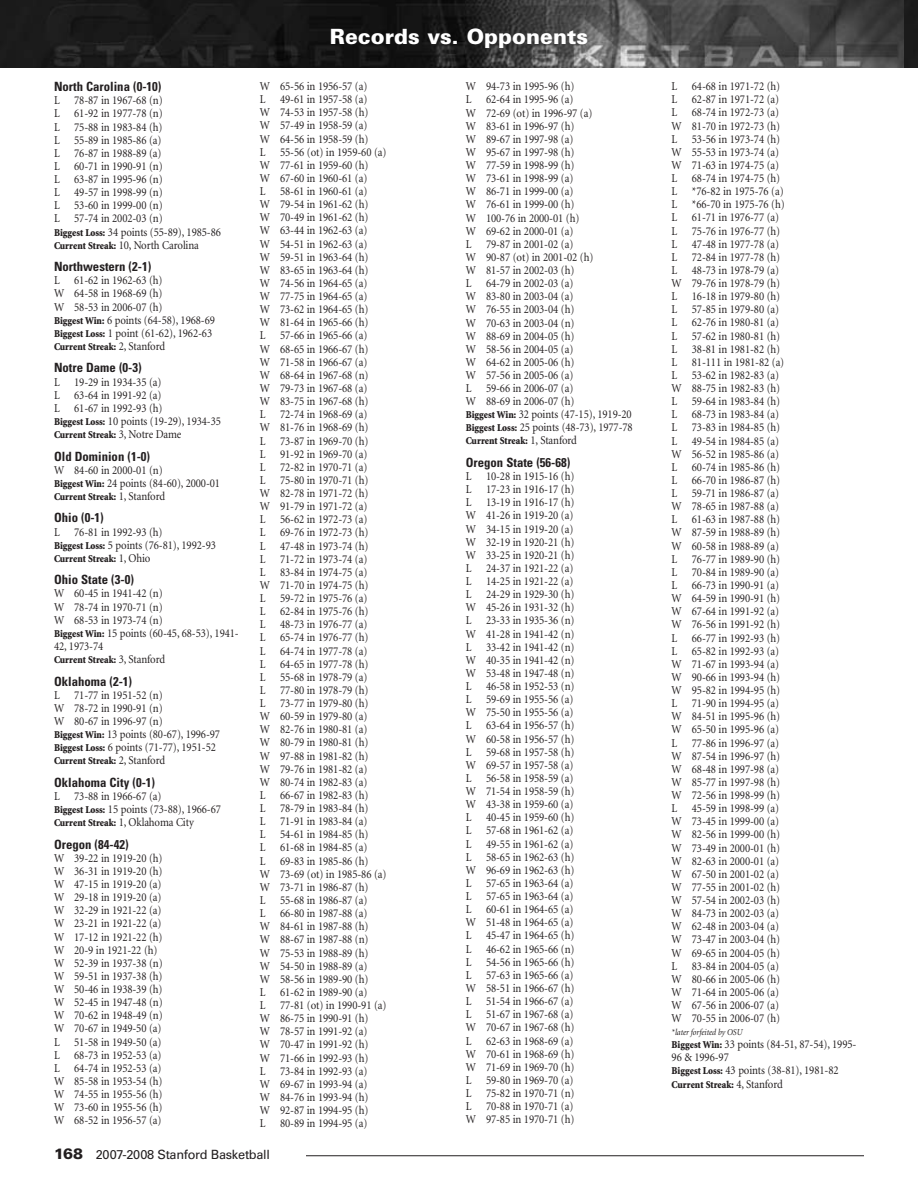
<style>
.page{position:relative;width:918px;height:1188px;background:#fff}
.page>*{position:absolute;margin:0;border:0;box-sizing:border-box;transform-origin:0 0}
.t1{font:900 21px "Univers";color:#fff}
.t2{font:700 condensed 12.75px "Univers";color:#231f20}
.t3{font:12.75px "Univers";letter-spacing:-.025em;color:#231f20}
.t4{font:12px/13.2px "Minion";letter-spacing:-.01em;color:#231f20;scale:.9 1}
.t5{font:900 10.5px "Minion";color:#231f20;scale:.9 1}
.t6{font:italic 9px "Minion";letter-spacing:-.01em;color:#231f20;scale:.9 1}
.s1{font-weight:900;font-size:10.5px}
.s2{font-weight:400;font-size:12px}
.s3{font-weight:900;font-size:15px}
</style>
<div class="page">
<hr style="left:306px;top:1155px;width:558px;height:1px;background:#231f20">
<img style="left:0;top:0;width:904px;height:68px">
<img style="left:904px;top:0;width:14px;height:68px">
<p class="t2" style="left:54px;top:79px;width:109px">North Carolina (0-10)</p>
<p class="t4" style="left:54px;top:94px;width:187px">L 78-87 in 1967-68 (n)<br>L 61-92 in 1977-78 (n)<br>L 75-88 in 1983-84 (h)<br>L 55-89 in 1985-86 (a)<br>L 76-87 in 1988-89 (a)<br>L 60-71 in 1990-91 (n)<br>L 63-87 in 1995-96 (n)<br>L 49-57 in 1998-99 (n)<br>L 53-60 in 1999-00 (n)<br>L 57-74 in 2002-03 (n)<br><span class="s1">Biggest Loss:</span> 34 points (55-89), 1985-86<br><span class="s1">Current Streak:</span> 10, North Carolina</p>
<p class="t2" style="left:54px;top:259px;width:99px">Northwestern (2-1)</p>
<p class="t4" style="left:54px;top:274px;width:180px">L 61-62 in 1962-63 (h)<br>W 64-58 in 1968-69 (h)<br>W 58-53 in 2006-07 (h)<br><span class="s1">Biggest Win:</span> 6 points (64-58), 1968-69<br><span class="s1">Biggest Loss:</span> 1 point (61-62), 1962-63</p>
<p class="t5" style="left:54px;top:341px;width:125px">Current Streak: <span class="s2">2, Stanford</span></p>
<p class="t2" style="left:54px;top:360px;width:89px">Notre Dame (0-3)</p>
<p class="t4" style="left:54px;top:376px;width:187px">L 19-29 in 1934-35 (a)<br>L 63-64 in 1991-92 (a)<br>L 61-67 in 1992-93 (h)<br><span class="s1">Biggest Loss:</span> 10 points (19-29), 1934-35</p>
<p class="t5" style="left:54px;top:429px;width:143px">Current Streak: <span class="s2">3, Notre Dame</span></p>
<p class="t2" style="left:54px;top:448px;width:98px">Old Dominion (1-0)</p>
<p class="t4" style="left:54px;top:464px;width:186px">W 84-60 in 2000-01 (n)<br><span class="s1">Biggest Win:</span> 24 points (84-60), 2000-01</p>
<p class="t5" style="left:54px;top:491px;width:125px">Current Streak: <span class="s2">1, Stanford</span></p>
<p class="t2" style="left:54px;top:510px;width:51px">Ohio (0-1)</p>
<p class="t4" style="left:54px;top:526px;width:181px">L 76-81 in 1992-93 (h)<br><span class="s1">Biggest Loss:</span> 5 points (76-81), 1992-93</p>
<p class="t5" style="left:54px;top:553px;width:109px">Current Streak: <span class="s2">1, Ohio</span></p>
<p class="t2" style="left:54px;top:572px;width:81px">Ohio State (3-0)</p>
<p class="t4" style="left:54px;top:587px;width:207px">W 60-45 in 1941-42 (n)<br>W 78-74 in 1970-71 (n)<br>W 68-53 in 1973-74 (n)<br><span class="s1">Biggest Win:</span> 15 points (60-45, 68-53), 1941-<br>42, 1973-74</p>
<p class="t5" style="left:54px;top:654px;width:125px">Current Streak: <span class="s2">3, Stanford</span></p>
<p class="t2" style="left:54px;top:673px;width:80px">Oklahoma (2-1)</p>
<p class="t4" style="left:54px;top:689px;width:186px">L 71-77 in 1951-52 (n)<br>W 78-72 in 1990-91 (n)<br>W 80-67 in 1996-97 (n)<br><span class="s1">Biggest Win:</span> 13 points (80-67), 1996-97<br><span class="s1">Biggest Loss:</span> 6 points (71-77), 1951-52</p>
<p class="t5" style="left:54px;top:756px;width:125px">Current Streak: <span class="s2">2, Stanford</span></p>
<p class="t2" style="left:54px;top:774px;width:103px">Oklahoma City (0-1)</p>
<p class="t4" style="left:54px;top:790px;width:187px">L 73-88 in 1966-67 (a)<br><span class="s1">Biggest Loss:</span> 15 points (73-88), 1966-67</p>
<p class="t5" style="left:54px;top:817px;width:157px">Current Streak: <span class="s2">1, Oklahoma City</span></p>
<p class="t2" style="left:54px;top:836px;width:76px">Oregon (84-42)</p>
<p class="t4" style="left:54px;top:852px;width:122px">W 39-22 in 1919-20 (h)<br>W 36-31 in 1919-20 (h)<br>W 47-15 in 1919-20 (a)<br>W 29-18 in 1919-20 (a)<br>W 32-29 in 1921-22 (a)<br>W 23-21 in 1921-22 (a)<br>W 17-12 in 1921-22 (h)<br>W 20-9 in 1921-22 (h)<br>W 52-39 in 1937-38 (n)<br>W 59-51 in 1937-38 (h)<br>W 50-46 in 1938-39 (h)<br>W 52-45 in 1947-48 (n)<br>W 70-62 in 1948-49 (n)<br>W 70-67 in 1949-50 (a)<br>L 51-58 in 1949-50 (a)<br>L 68-73 in 1952-53 (a)<br>L 64-74 in 1952-53 (a)<br>W 85-58 in 1953-54 (h)<br>W 74-55 in 1955-56 (h)<br>W 73-60 in 1955-56 (h)<br>W 68-52 in 1956-57 (a)</p>
<h1 class="t1" style="left:330px;top:23px;width:260px">Records vs. Opponents</h1>
<p class="t4" style="left:260px;top:80px;width:142px">W 65-56 in 1956-57 (a)<br>L 49-61 in 1957-58 (a)<br>W 74-53 in 1957-58 (h)<br>W 57-49 in 1958-59 (a)<br>W 64-56 in 1958-59 (h)<br>L 55-56 (ot) in 1959-60 (a)<br>W 77-61 in 1959-60 (h)<br>W 67-60 in 1960-61 (a)<br>L 58-61 in 1960-61 (a)<br>W 79-54 in 1961-62 (h)<br>W 70-49 in 1961-62 (h)<br>W 63-44 in 1962-63 (a)<br>W 54-51 in 1962-63 (a)<br>W 59-51 in 1963-64 (h)<br>W 83-65 in 1963-64 (h)<br>W 74-56 in 1964-65 (a)<br>W 77-75 in 1964-65 (a)<br>W 73-62 in 1964-65 (h)<br>W 81-64 in 1965-66 (h)<br>L 57-66 in 1965-66 (a)<br>W 68-65 in 1966-67 (h)<br>W 71-58 in 1966-67 (a)<br>W 68-64 in 1967-68 (n)<br>W 79-73 in 1967-68 (a)<br>W 83-75 in 1967-68 (h)<br>L 72-74 in 1968-69 (a)<br>W 81-76 in 1968-69 (h)<br>L 73-87 in 1969-70 (h)<br>L 91-92 in 1969-70 (a)<br>L 72-82 in 1970-71 (a)<br>L 75-80 in 1970-71 (h)<br>W 82-78 in 1971-72 (h)<br>W 91-79 in 1971-72 (a)<br>L 56-62 in 1972-73 (a)<br>L 69-76 in 1972-73 (h)<br>L 47-48 in 1973-74 (h)<br>L 71-72 in 1973-74 (a)<br>L 83-84 in 1974-75 (a)<br>W 71-70 in 1974-75 (h)<br>L 59-72 in 1975-76 (a)<br>L 62-84 in 1975-76 (h)<br>L 48-73 in 1976-77 (a)<br>L 65-74 in 1976-77 (h)<br>L 64-74 in 1977-78 (a)<br>L 64-65 in 1977-78 (h)<br>L 55-68 in 1978-79 (a)<br>L 77-80 in 1978-79 (h)<br>L 73-77 in 1979-80 (h)<br>W 60-59 in 1979-80 (a)<br>W 82-76 in 1980-81 (a)<br>W 80-79 in 1980-81 (h)<br>W 97-88 in 1981-82 (h)<br>W 79-76 in 1981-82 (a)<br>W 80-74 in 1982-83 (a)<br>L 66-67 in 1982-83 (h)<br>L 78-79 in 1983-84 (h)<br>L 71-91 in 1983-84 (a)<br>L 54-61 in 1984-85 (h)<br>L 61-68 in 1984-85 (a)<br>L 69-83 in 1985-86 (h)<br>W 73-69 (ot) in 1985-86 (a)<br>W 73-71 in 1986-87 (h)<br>L 55-68 in 1986-87 (a)<br>L 66-80 in 1987-88 (a)<br>W 84-61 in 1987-88 (h)<br>W 88-67 in 1987-88 (n)<br>W 75-53 in 1988-89 (h)<br>W 54-50 in 1988-89 (a)<br>W 58-56 in 1989-90 (h)<br>L 61-62 in 1989-90 (a)<br>L 77-81 (ot) in 1990-91 (a)<br>W 86-75 in 1990-91 (h)<br>W 78-57 in 1991-92 (a)<br>W 70-47 in 1991-92 (h)<br>W 71-66 in 1992-93 (h)<br>L 73-84 in 1992-93 (a)<br>W 69-67 in 1993-94 (a)<br>W 84-76 in 1993-94 (h)<br>W 92-87 in 1994-95 (h)<br>L 80-89 in 1994-95 (a)</p>
<p class="t4" style="left:466px;top:80px;width:187px">W 94-73 in 1995-96 (h)<br>L 62-64 in 1995-96 (a)<br>W 72-69 (ot) in 1996-97 (a)<br>W 83-61 in 1996-97 (h)<br>W 89-67 in 1997-98 (a)<br>W 95-67 in 1997-98 (h)<br>W 77-59 in 1998-99 (h)<br>W 73-61 in 1998-99 (a)<br>W 86-71 in 1999-00 (a)<br>W 76-61 in 1999-00 (h)<br>W 100-76 in 2000-01 (h)<br>W 69-62 in 2000-01 (a)<br>L 79-87 in 2001-02 (a)<br>W 90-87 (ot) in 2001-02 (h)<br>W 81-57 in 2002-03 (h)<br>L 64-79 in 2002-03 (a)<br>W 83-80 in 2003-04 (a)<br>W 76-55 in 2003-04 (h)<br>W 70-63 in 2003-04 (n)<br>W 88-69 in 2004-05 (h)<br>W 58-56 in 2004-05 (a)<br>W 64-62 in 2005-06 (h)<br>W 57-56 in 2005-06 (a)<br>L 59-66 in 2006-07 (a)<br>W 88-69 in 2006-07 (h)<br><span class="s1">Biggest Win:</span> 32 points (47-15), 1919-20<br><span class="s1">Biggest Loss:</span> 25 points (48-73), 1977-78</p>
<p class="t5" style="left:466px;top:436px;width:125px">Current Streak: <span class="s2">1, Stanford</span></p>
<p class="t2" style="left:466px;top:455px;width:106px">Oregon State (56-68)</p>
<p class="t4" style="left:466px;top:470px;width:122px;text-align:justify">L 10-28 in 1915-16 (h)<br>L 17-23 in 1916-17 (h)<br>L 13-19 in 1916-17 (h)<br>W 41-26 in 1919-20 (a)<br>W 34-15 in 1919-20 (a)<br>W 32-19 in 1920-21 (h)<br>W 33-25 in 1920-21 (h)<br>L 24-37 in 1921-22 (a)<br>L 14-25 in 1921-22 (a)<br>L 24-29 in 1929-30 (h)<br>W 45-26 in 1931-32 (h)<br>L 23-33 in 1935-36 (n)<br>W 41-28 in 1941-42 (n)<br>L 33-42 in 1941-42 (n)<br>W 40-35 in 1941-42 (n)<br>W 53-48 in 1947-48 (n)<br>L 46-58 in 1952-53 (n)<br>L 59-69 in 1955-56 (a)<br>W 75-50 in 1955-56 (a)<br>L 63-64 in 1956-57 (h)<br>W 60-58 in 1956-57 (h)<br>L 59-68 in 1957-58 (h)<br>W 69-57 in 1957-58 (a)<br>L 56-58 in 1958-59 (a)<br>W 71-54 in 1958-59 (h)<br>W 43-38 in 1959-60 (a)<br>L 40-45 in 1959-60 (h)<br>L 57-68 in 1961-62 (a)<br>L 49-55 in 1961-62 (a)<br>L 58-65 in 1962-63 (h)<br>W 96-69 in 1962-63 (h)<br>L 57-65 in 1963-64 (a)<br>L 57-65 in 1963-64 (a)<br>L 60-61 in 1964-65 (a)<br>W 51-48 in 1964-65 (a)<br>L 45-47 in 1964-65 (h)<br>L 46-62 in 1965-66 (n)<br>L 54-56 in 1965-66 (h)<br>L 57-63 in 1965-66 (a)<br>W 58-51 in 1966-67 (h)<br>L 51-54 in 1966-67 (a)<br>L 51-67 in 1967-68 (a)<br>W 70-67 in 1967-68 (h)<br>L 62-63 in 1968-69 (a)<br>W 70-61 in 1968-69 (h)<br>W 71-69 in 1969-70 (h)<br>L 59-80 in 1969-70 (a)<br>L 75-82 in 1970-71 (n)<br>L 70-88 in 1970-71 (a)<br>W 97-85 in 1970-71 (h)</p>
<p class="t3" style="left:54px;top:1147px;width:218px"><span class="s3">168</span> 2007-2008 Stanford Basketball</p>
<p class="t4" style="left:672px;top:80px;width:127px">L 64-68 in 1971-72 (h)<br>L 62-87 in 1971-72 (a)<br>L 68-74 in 1972-73 (a)<br>W 81-70 in 1972-73 (h)<br>L 53-56 in 1973-74 (h)<br>W 55-53 in 1973-74 (a)<br>W 71-63 in 1974-75 (a)<br>L 68-74 in 1974-75 (h)<br>L *76-82 in 1975-76 (a)<br>L *66-70 in 1975-76 (h)<br>L 61-71 in 1976-77 (a)<br>L 75-76 in 1976-77 (h)<br>L 47-48 in 1977-78 (a)<br>L 72-84 in 1977-78 (h)<br>L 48-73 in 1978-79 (a)<br>W 79-76 in 1978-79 (h)<br>L 16-18 in 1979-80 (h)<br>L 57-85 in 1979-80 (a)<br>L 62-76 in 1980-81 (a)<br>L 57-62 in 1980-81 (h)<br>L 38-81 in 1981-82 (h)<br>L 81-111 in 1981-82 (a)<br>L 53-62 in 1982-83 (a)<br>W 88-75 in 1982-83 (h)<br>L 59-64 in 1983-84 (h)<br>L 68-73 in 1983-84 (a)<br>L 73-83 in 1984-85 (h)<br>L 49-54 in 1984-85 (a)<br>W 56-52 in 1985-86 (a)<br>L 60-74 in 1985-86 (h)<br>L 66-70 in 1986-87 (h)<br>L 59-71 in 1986-87 (a)<br>W 78-65 in 1987-88 (a)<br>L 61-63 in 1987-88 (h)<br>W 87-59 in 1988-89 (h)<br>W 60-58 in 1988-89 (a)<br>L 76-77 in 1989-90 (h)<br>L 70-84 in 1989-90 (a)<br>L 66-73 in 1990-91 (a)<br>W 64-59 in 1990-91 (h)<br>W 67-64 in 1991-92 (a)<br>W 76-56 in 1991-92 (h)<br>L 66-77 in 1992-93 (h)<br>L 65-82 in 1992-93 (a)<br>W 71-67 in 1993-94 (a)<br>W 90-66 in 1993-94 (h)<br>W 95-82 in 1994-95 (h)<br>L 71-90 in 1994-95 (a)<br>W 84-51 in 1995-96 (h)<br>W 65-50 in 1995-96 (a)<br>L 77-86 in 1996-97 (a)<br>W 87-54 in 1996-97 (h)<br>W 68-48 in 1997-98 (a)<br>W 85-77 in 1997-98 (h)<br>W 72-56 in 1998-99 (h)<br>L 45-59 in 1998-99 (a)<br>W 73-45 in 1999-00 (a)<br>W 82-56 in 1999-00 (h)<br>W 73-49 in 2000-01 (h)<br>W 82-63 in 2000-01 (a)<br>W 67-50 in 2001-02 (a)<br>W 77-55 in 2001-02 (h)<br>W 57-54 in 2002-03 (h)<br>W 84-73 in 2002-03 (a)<br>W 62-48 in 2003-04 (a)<br>W 73-47 in 2003-04 (h)<br>W 69-65 in 2004-05 (h)<br>L 83-84 in 2004-05 (a)<br>W 80-66 in 2005-06 (h)<br>W 71-64 in 2005-06 (a)<br>W 67-56 in 2006-07 (a)<br>W 70-55 in 2006-07 (h)</p>
<p class="t6" style="left:672px;top:1028px;width:80px">*later forfeited by OSU</p>
<p class="t4" style="left:672px;top:1038px;width:207px"><span class="s1">Biggest Win:</span> 33 points (84-51, 87-54), 1995-<br>96 &amp; 1996-97<br><span class="s1">Biggest Loss:</span> 43 points (38-81), 1981-82</p>
<p class="t5" style="left:672px;top:1079px;width:125px">Current Streak: <span class="s2">4, Stanford</span></p>
</div>
